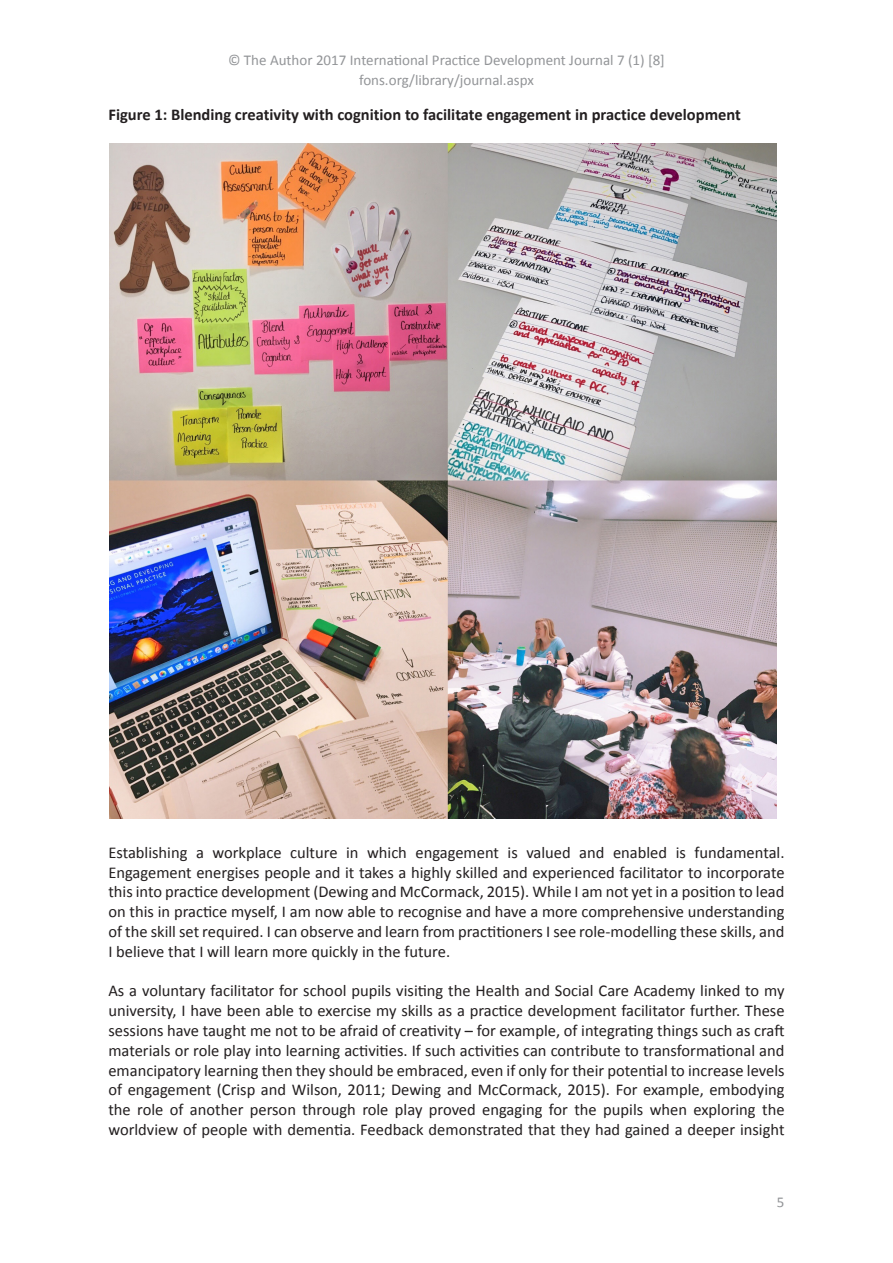
<style>
.page{position:relative;width:893px;height:1263px;background:#fff}
.page>*{position:absolute;margin:0;border:0;box-sizing:border-box;transform-origin:0 0}
.Body{font:16.5px/19.8px "Calibri";color:#231f20;text-align:justify}
.Xhead_1{font:700 16.5px "Calibri";color:#231f20}
.t1{font:15px/19.8px "Calibri";color:#939598;text-align:center}
</style>
<div class="page">
<img style="left:109px;top:143px;width:667px;height:675px">
<p class="t1" style="left:228px;top:50px;width:438px">© The Author 2017 International Practice Development Journal 7 (1) [8] fons.org/library/journal.aspx</p>
<p class="Xhead_1" style="left:108px;top:104px;width:634px">Figure 1: Blending creativity with cognition to facilitate engagement in practice development</p>
<p class="Body" style="left:108px;top:842px;width:678px">Establishing a workplace culture in which engagement is valued and enabled is fundamental.<br>Engagement energises people and it takes a highly skilled and experienced facilitator to incorporate this into practice development (Dewing and McCormack, 2015). While I am not yet in a position to lead on this in practice myself, I am now able to recognise and have a more comprehensive understanding of the skill set required. I can observe and learn from practitioners I see role-modelling these skills, and I believe that I will learn more quickly in the future.</p>
<p class="Body" style="left:108px;top:981px;width:678px">As a voluntary facilitator for school pupils visiting the Health and Social Care Academy linked to my university, I have been able to exercise my skills as a practice development facilitator further. These sessions have taught me not to be afraid of creativity – for example, of integrating things such as craft materials or role play into learning activities. If such activities can contribute to transformational and emancipatory learning then they should be embraced, even if only for their potential to increase levels of engagement (Crisp and Wilson, 2011; Dewing and McCormack, 2015). For example, embodying the role of another person through role play proved engaging for the pupils when exploring the worldview of people with dementia. Feedback demonstrated that they had gained a deeper insight</p>
<p class="t1" style="left:777px;top:1192px;width:9px">5</p>
</div>
